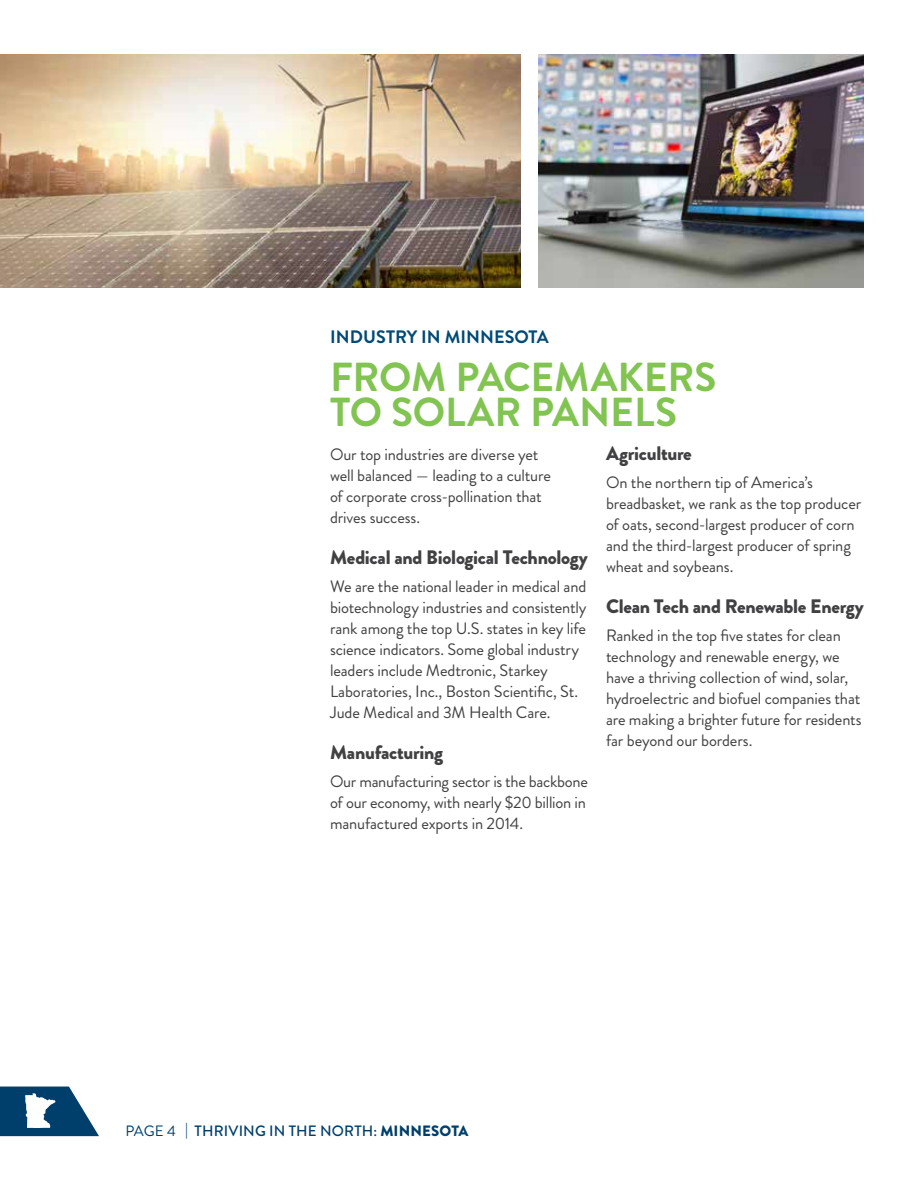
<style>
.page{position:relative;width:918px;height:1188px;background:#fff}
.page>*{position:absolute;margin:0;border:0;box-sizing:border-box;transform-origin:0 0}
.t1{font:700 40.5px/34.5px "Brandon Grotesque";letter-spacing:-.005em;color:#81c452}
.t2{font:900 19.5px "Brandon Grotesque";letter-spacing:-.015em;color:#414042}
.t3{font:700 18px "Brandon Grotesque";color:#004a76}
.t4{font:16.5px/21px "Brandon Grotesque";letter-spacing:-.01em;color:#414042}
.t5{font:500 15px "Brandon Grotesque";letter-spacing:.01em;color:#003f6b}
.s1{font-weight:400}
.s2{font-weight:900}
</style>
<div class="page">
<div style="left:0;top:51px;width:522px;height:237px;background:#000;opacity:.16"></div>
<img style="left:538px;top:54px;width:326px;height:233px">
<svg style="left:0;top:1087px;width:99px;height:49px"></svg>
<p class="t3" style="left:330px;top:324px;width:220px">INDUSTRY IN MINNESOTA</p>
<h1 class="t1" style="left:330px;top:360px;width:388px">FROM PACEMAKERS<br>TO SOLAR PANELS</h1>
<p class="t4" style="left:330px;top:444px;width:222px">Our top industries are diverse yet well balanced — leading to a culture of corporate cross-pollination that drives success.</p>
<p class="t2" style="left:330px;top:544px;width:259px">Medical and Biological Technology</p>
<p class="t4" style="left:330px;top:576px;width:258px">We are the national leader in medical and biotechnology industries and consistently rank among the top U.S. states in key life science indicators. Some global industry leaders include Medtronic, Starkey Laboratories, Inc., Boston Scientific, St.<br>Jude Medical and 3M Health Care.</p>
<p class="t2" style="left:330px;top:739px;width:115px">Manufacturing</p>
<p class="t4" style="left:330px;top:771px;width:259px">Our manufacturing sector is the backbone of our economy, with nearly $20 billion in manufactured exports in 2014.</p>
<p class="t2" style="left:606px;top:440px;width:87px">Agriculture</p>
<p class="t4" style="left:606px;top:472px;width:257px">On the northern tip of America’s breadbasket, we rank as the top producer of oats, second-largest producer of corn and the third-largest producer of spring wheat and soybeans.</p>
<p class="t2" style="left:606px;top:593px;width:259px">Clean Tech and Renewable Energy</p>
<p class="t4" style="left:606px;top:625px;width:257px">Ranked in the top five states for clean technology and renewable energy, we have a thriving collection of wind, solar, hydroelectric and biofuel companies that are making a brighter future for residents far beyond our borders.</p>
<p class="t5" style="left:125px;top:1120px;width:345px"><span class="s1">PAGE 4 |</span> THRIVING IN THE NORTH: <span class="s2">MINNESOTA</span></p>
</div>
